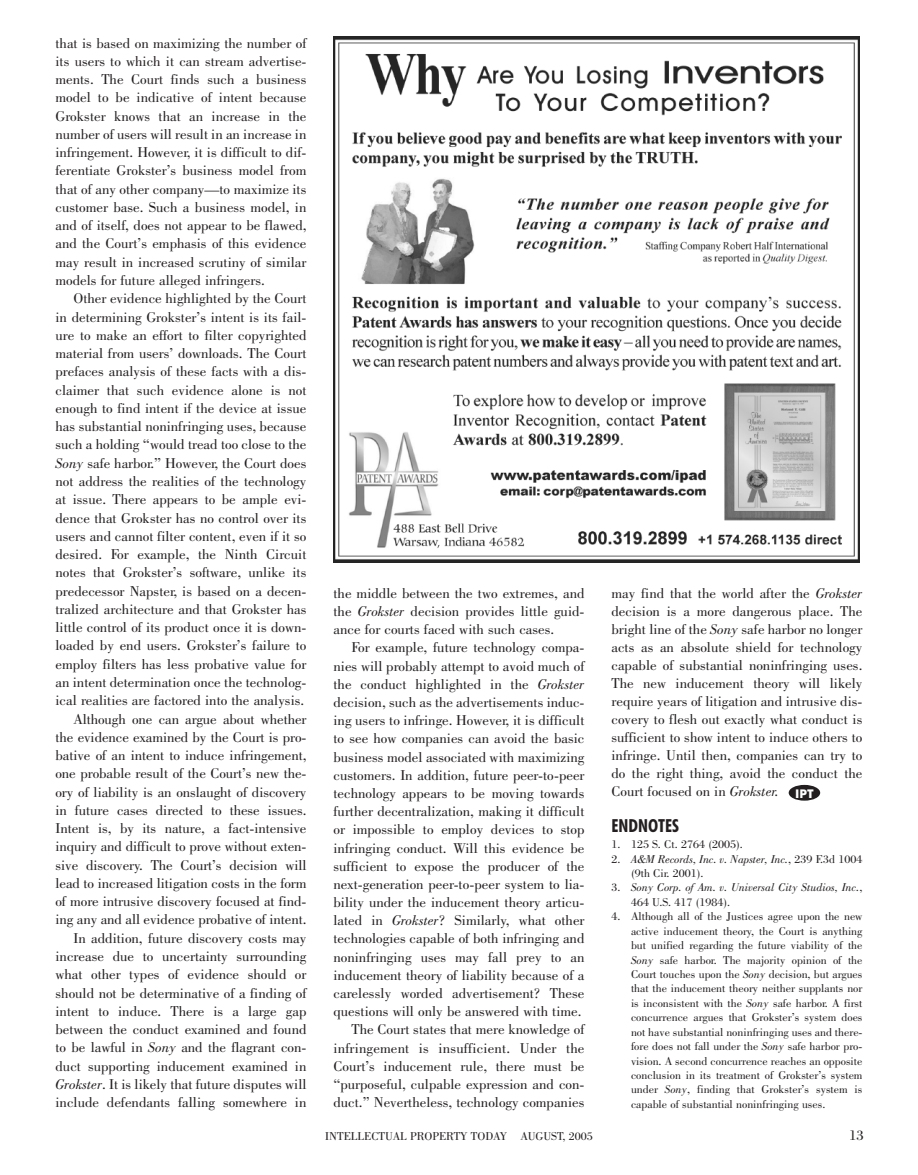
<style>
.page{position:relative;width:918px;height:1175px;background:#fff}
.page>*{position:absolute;margin:0;border:0;box-sizing:border-box;transform-origin:0 0}
.t1{font:18px "Futura Cnd 1 BT Bold";color:#231f20}
.t2{font:15px/18.3px "Bodoni BT";color:#231f20;text-align:justify}
.t3{font:12px/14.4px "Bodoni BT";color:#231f20;text-align:justify}
.t4{font:italic 12px/14.4px "Bodoni BT";color:#231f20}
.t5{font:700 12px "Futura BT";color:#fff}
.s1{font-style:italic}
.s2{font-style:normal}
</style>
<div class="page">
<div style="left:789px;top:785px;width:31px;height:15px;background:#231f20;border-radius:50%"></div>
<img style="left:333px;top:36px;width:526px;height:526px">
<p class="t2" style="left:56px;top:35px;width:253px">that is based on maximizing the number of its users to which it can stream advertise&shy;ments. The Court finds such a business model to be indicative of intent because Grokster knows that an increase in the number of users will result in an increase in infringement. However, it is difficult to dif&shy;ferentiate Grokster’s business model from that of any other company—to maximize its customer base. Such a business model, in and of itself, does not appear to be flawed, and the Court’s emphasis of this evidence may result in increased scrutiny of similar models for future alleged infringers.</p>
<p class="t2" style="left:55px;top:291px;width:253px;text-align:right">Other evidence highlighted by the Court<br>in determining Grokster’s intent is its fail&shy;ure to make an effort to filter copyrighted material from users’ downloads. The Court prefaces analysis of these facts with a dis&shy;claimer that such evidence alone is not enough to find intent if the device at issue has substantial noninfringing uses, because such a holding “would tread too close to the <span class="s1">Sony</span> safe harbor.” However, the Court does not address the realities of the technology at issue. There appears to be ample evi&shy;dence that Grokster has no control over its users and cannot filter content, even if it so desired. For example, the Ninth Circuit notes that Grokster’s software, unlike its predecessor Napster, is based on a decen&shy;tralized architecture and that Grokster has little control of its product once it is down&shy;loaded by end users. Grokster’s failure to employ filters has less probative value for an intent determination once the technolog&shy;ical realities are factored into the analysis.<br>Although one can argue about whether the evidence examined by the Court is pro&shy;bative of an intent to induce infringement, one probable result of the Court’s new the&shy;ory of liability is an onslaught of discovery in future cases directed to these issues.<br>Intent is, by its nature, a fact-intensive inquiry and difficult to prove without exten&shy;sive discovery. The Court’s decision will lead to increased litigation costs in the form of more intrusive discovery focused at find&shy;ing any and all evidence probative of intent.<br>In addition, future discovery costs may increase due to uncertainty surrounding what other types of evidence should or should not be determinative of a finding of intent to induce. There is a large gap between the conduct examined and found to be lawful in <span class="s1">Sony</span> and the flagrant con&shy;duct supporting inducement examined in <span class="s1">Grokster</span>. It is likely that future disputes will include defendants falling somewhere in</p>
<p class="t2" style="left:333px;top:585px;width:253px">the middle between the two extremes, and the <span class="s1">Grokster</span> decision provides little guid&shy;ance for courts faced with such cases.</p>
<p class="t2" style="left:333px;top:640px;width:253px;text-align:right">For example, future technology compa&shy;nies will probably attempt to avoid much of the conduct highlighted in the <span class="s1">Grokster </span>decision, such as the advertisements induc&shy;ing users to infringe. However, it is difficult to see how companies can avoid the basic business model associated with maximizing customers. In addition, future peer-to-peer technology appears to be moving towards further decentralization, making it difficult or impossible to employ devices to stop infringing conduct. Will this evidence be sufficient to expose the producer of the next-generation peer-to-peer system to lia&shy;bility under the inducement theory articu&shy;lated in <span class="s1">Grokster</span>? Similarly, what other technologies capable of both infringing and noninfringing uses may fall prey to an inducement theory of liability because of a carelessly worded advertisement? These questions will only be answered with time.<br>The Court states that mere knowledge of infringement is insufficient. Under the Court’s inducement rule, there must be “purposeful, culpable expression and con&shy;duct.” Nevertheless, technology companies</p>
<p class="t2" style="left:612px;top:585px;width:253px">may find that the world after the <span class="s1">Grokster </span>decision is a more dangerous place. The bright line of the <span class="s1">Sony</span> safe harbor no longer acts as an absolute shield for technology capable of substantial noninfringing uses.<br>The new inducement theory will likely require years of litigation and intrusive dis&shy;covery to flesh out exactly what conduct is sufficient to show intent to induce others to infringe. Until then, companies can try to do the right thing, avoid the conduct the Court focused on in <span class="s1">Grokster.</span></p>
<p class="t1" style="left:612px;top:818px;width:69px">ENDNOTES</p>
<p class="t3" style="left:612px;top:838px;width:133px">1. 125 S. Ct. 2764 (2005).</p>
<p class="t4" style="left:631px;top:852px;width:233px;text-indent:-20px"><span class="s2">2.</span> A&amp;M Records, Inc. v. Napster, Inc.<span class="s2">, 239 F.3d 1004 (9th Cir. 2001).</span></p>
<p class="t4" style="left:631px;top:881px;width:233px;text-indent:-20px"><span class="s2">3.</span> Sony Corp. of Am. v. Universal City Studios, Inc.<span class="s2">,<br>464 U.S. 417 (1984).</span></p>
<p class="t3" style="left:631px;top:910px;width:233px;text-indent:-20px">4. Although all of the Justices agree upon the new active inducement theory, the Court is anything but unified regarding the future viability of the <span class="s1">Sony</span> safe harbor. The majority opinion of the Court touches upon the <span class="s1">Sony</span> decision, but argues that the inducement theory neither supplants nor is inconsistent with the <span class="s1">Sony</span> safe harbor. A first concurrence argues that Grokster’s system does not have substantial noninfringing uses and there&shy;fore does not fall under the <span class="s1">Sony</span> safe harbor pro&shy;vision. A second concurrence reaches an opposite conclusion in its treatment of Grokster’s system under <span class="s1">Sony</span>, finding that Grokster’s system is capable of substantial noninfringing uses.</p>
<p class="t5" style="left:795px;top:788px;width:20px">IPT</p>
<p class="t3" style="left:325px;top:1130px;width:269px">INTELLECTUAL PROPERTY TODAY AUGUST, 2005</p>
<p class="t2" style="left:849px;top:1127px;width:16px">13</p>
</div>
